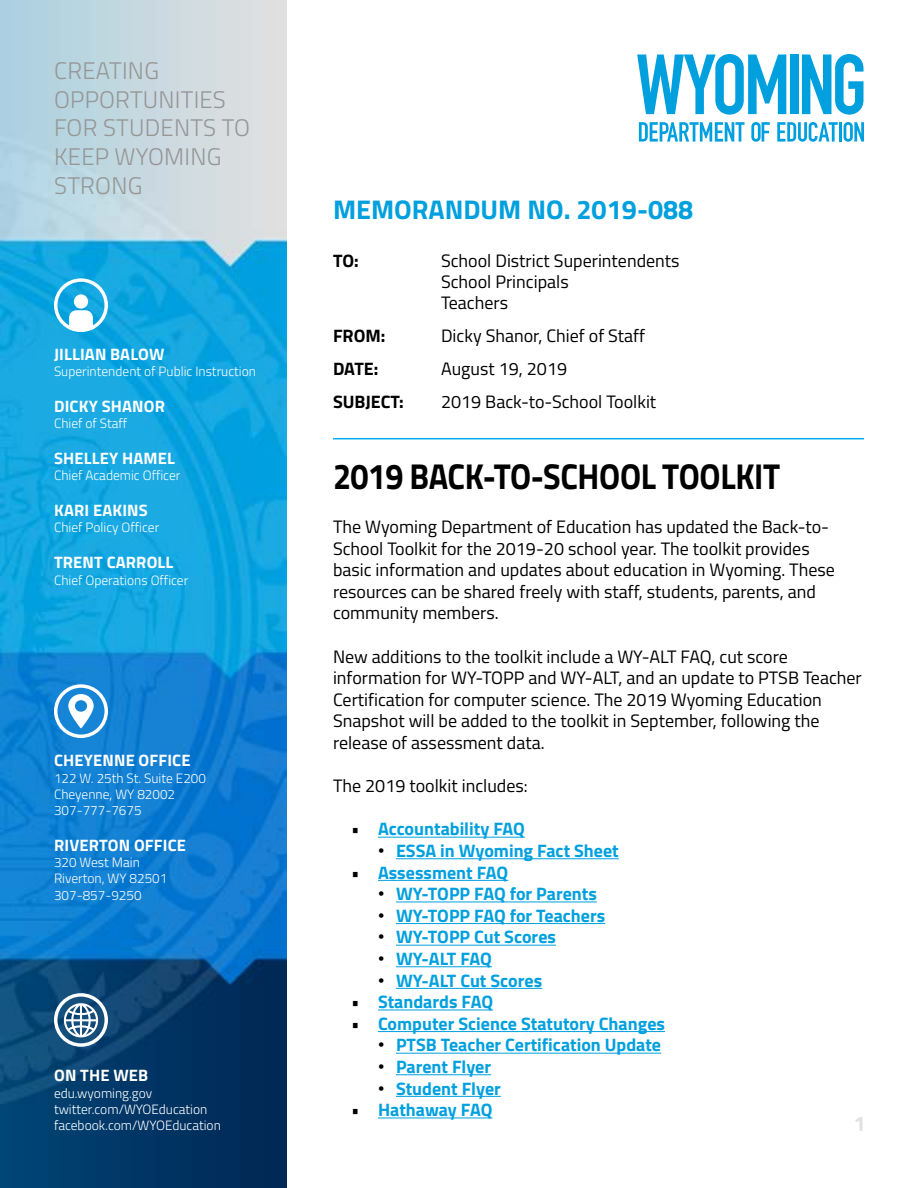
<style>
.page{position:relative;width:918px;height:1188px;background:#fff}
.page>*{position:absolute;margin:0;border:0;box-sizing:border-box;transform-origin:0 0}
.t1{font:700 36px "Titillium Web";letter-spacing:-.01em;color:#000;scale:.9 1}
.t2{font:700 27px "Titillium Web";color:#00a0df}
.t3{font:300 24px/28.8px "Titillium Web";letter-spacing:.01em;color:#969696}
.t4{font:700 21px "Titillium Web";color:#e1e1e1}
.t5{font:18px/21.6px "Titillium Web";color:#000}
.t6{font:700 18px "Titillium Web";color:#00a0df}
.t7{font:700 18px "Titillium Web";color:#000}
.t8{font:700 16.5px "Titillium Web";letter-spacing:.01em;color:#fff}
.t9{font:300 13.5px/16.2px "Titillium Web";color:#fff}
.s1{font-weight:400;color:#000}
.s2{font-family:"Arial";font-weight:400;color:#000}
</style>
<div class="page">
<img style="left:0;top:0;width:286px;height:1188px">
<svg style="left:54px;top:993px;width:54px;height:54px"></svg>
<svg style="left:54px;top:684px;width:54px;height:54px"></svg>
<svg style="left:54px;top:278px;width:54px;height:54px"></svg>
<svg style="left:637px;top:54px;width:149px;height:61px"></svg>
<div style="left:790px;top:55px;width:8px;height:59px;background:#00a0df"></div>
<svg style="left:802px;top:54px;width:62px;height:61px"></svg>
<svg style="left:639px;top:122px;width:106px;height:20px"></svg>
<svg style="left:751px;top:122px;width:19px;height:20px"></svg>
<svg style="left:777px;top:122px;width:61px;height:20px"></svg>
<hr style="left:839px;top:122px;width:3px;height:20px;background:#00a0df">
<svg style="left:844px;top:122px;width:20px;height:20px"></svg>
<hr style="left:333px;top:438px;width:531px;height:1px;background:#00aeef">
<hr style="left:378px;top:837px;width:147px;height:1px;background:#00a0df">
<hr style="left:396px;top:859px;width:223px;height:1px;background:#00a0df">
<hr style="left:378px;top:880px;width:130px;height:1px;background:#00a0df">
<hr style="left:396px;top:902px;width:201px;height:1px;background:#00a0df">
<hr style="left:396px;top:923px;width:209px;height:1px;background:#00a0df">
<hr style="left:396px;top:945px;width:160px;height:1px;background:#00a0df">
<hr style="left:396px;top:967px;width:96px;height:1px;background:#00a0df">
<hr style="left:396px;top:988px;width:146px;height:1px;background:#00a0df">
<hr style="left:378px;top:1010px;width:115px;height:1px;background:#00a0df">
<hr style="left:378px;top:1031px;width:287px;height:1px;background:#00a0df">
<hr style="left:396px;top:1053px;width:265px;height:1px;background:#00a0df">
<hr style="left:396px;top:1075px;width:95px;height:1px;background:#00a0df">
<hr style="left:396px;top:1096px;width:105px;height:1px;background:#00a0df">
<hr style="left:378px;top:1118px;width:115px;height:1px;background:#00a0df">
<h3 class="t3" style="left:54px;top:55px;width:197px">CREATING<br>OPPORTUNITIES<br>FOR STUDENTS TO<br>KEEP WYOMING<br>STRONG</h3>
<p class="t8" style="left:54px;top:341px;width:112px">JILLIAN BALOW</p>
<p class="t9" style="left:54px;top:362px;width:203px">Superintendent of Public Instruction</p>
<p class="t8" style="left:54px;top:393px;width:112px">DICKY SHANOR</p>
<p class="t9" style="left:54px;top:415px;width:75px">Chief of Staff</p>
<p class="t8" style="left:54px;top:446px;width:122px">SHELLEY HAMEL</p>
<p class="t9" style="left:54px;top:467px;width:128px">Chief Academic Officer</p>
<p class="t8" style="left:54px;top:498px;width:95px">KARI EAKINS</p>
<p class="t9" style="left:54px;top:519px;width:107px">Chief Policy Officer</p>
<p class="t8" style="left:54px;top:550px;width:121px">TRENT CARROLL</p>
<p class="t9" style="left:54px;top:571px;width:136px">Chief Operations Officer</p>
<p class="t8" style="left:54px;top:748px;width:138px">CHEYENNE OFFICE</p>
<p class="t9" style="left:54px;top:769px;width:154px">122 W. 25th St. Suite E200<br>Cheyenne, WY 82002<br>307-777-7675</p>
<p class="t8" style="left:54px;top:833px;width:133px">RIVERTON OFFICE</p>
<p class="t9" style="left:54px;top:854px;width:115px">320 West Main<br>Riverton, WY 82501<br>307-857-9250</p>
<p class="t8" style="left:54px;top:1063px;width:96px">ON THE WEB</p>
<p class="t9" style="left:54px;top:1084px;width:168px">edu.wyoming.gov twitter.com/WYOEducation facebook.com/WYOEducation</p>
<h2 class="t2" style="left:333px;top:189px;width:362px">MEMORANDUM NO. 2019-088</h2>
<p class="t7" style="left:333px;top:247px;width:27px">TO:</p>
<p class="t5" style="left:441px;top:249px;width:240px;line-height:21px">School District Superintendents<br>School Principals<br>Teachers</p>
<p class="t7" style="left:333px;top:322px;width:54px">FROM:</p>
<p class="t5" style="left:441px;top:324px;width:206px">Dicky Shanor, Chief of Staff</p>
<p class="t7" style="left:333px;top:355px;width:47px">DATE:</p>
<p class="t5" style="left:441px;top:357px;width:128px">August 19, 2019</p>
<p class="t7" style="left:333px;top:388px;width:72px">SUBJECT:</p>
<p class="t5" style="left:441px;top:390px;width:217px">2019 Back-to-School Toolkit</p>
<h1 class="t1" style="left:333px;top:449px;width:498px">2019 BACK-TO-SCHOOL TOOLKIT</h1>
<p class="t5" style="left:333px;top:515px;width:503px">The Wyoming Department of Education has updated the Back-to-School Toolkit for the 2019-20 school year. The toolkit provides basic information and updates about education in Wyoming. These resources can be shared freely with staff, students, parents, and community members.</p>
<p class="t5" style="left:333px;top:645px;width:530px">New additions to the toolkit include a WY-ALT FAQ, cut score information for WY-TOPP and WY-ALT, and an update to PTSB Teacher Certification for computer science. The 2019 Wyoming Education Snapshot will be added to the toolkit in September, following the release of assessment data.</p>
<p class="t5" style="left:333px;top:774px;width:196px">The 2019 toolkit includes:</p>
<p class="t6" style="left:351px;top:815px;width:175px"><span class="s1">•</span> Accountability FAQ</p>
<p class="t6" style="left:378px;top:837px;width:242px"><span class="s2">•</span> ESSA in Wyoming Fact Sheet</p>
<p class="t6" style="left:351px;top:859px;width:159px"><span class="s1">•</span> Assessment FAQ</p>
<p class="t6" style="left:378px;top:880px;width:220px"><span class="s2">•</span> WY-TOPP FAQ for Parents</p>
<p class="t6" style="left:378px;top:902px;width:229px"><span class="s2">•</span> WY-TOPP FAQ for Teachers</p>
<p class="t6" style="left:378px;top:923px;width:180px"><span class="s2">•</span> WY-TOPP Cut Scores</p>
<p class="t6" style="left:378px;top:945px;width:115px"><span class="s2">•</span> WY-ALT FAQ</p>
<p class="t6" style="left:378px;top:967px;width:166px"><span class="s2">•</span> WY-ALT Cut Scores</p>
<p class="t6" style="left:351px;top:988px;width:144px"><span class="s1">•</span> Standards FAQ</p>
<p class="t6" style="left:351px;top:1010px;width:316px"><span class="s1">•</span> Computer Science Statutory Changes</p>
<p class="t6" style="left:378px;top:1031px;width:285px"><span class="s2">•</span> PTSB Teacher Certification Update</p>
<p class="t6" style="left:378px;top:1053px;width:115px"><span class="s2">•</span> Parent Flyer</p>
<p class="t6" style="left:378px;top:1075px;width:124px"><span class="s2">•</span> Student Flyer</p>
<p class="t6" style="left:351px;top:1096px;width:143px"><span class="s1">•</span> Hathaway FAQ</p>
<p class="t4" style="left:854px;top:1107px;width:13px">1</p>
</div>
